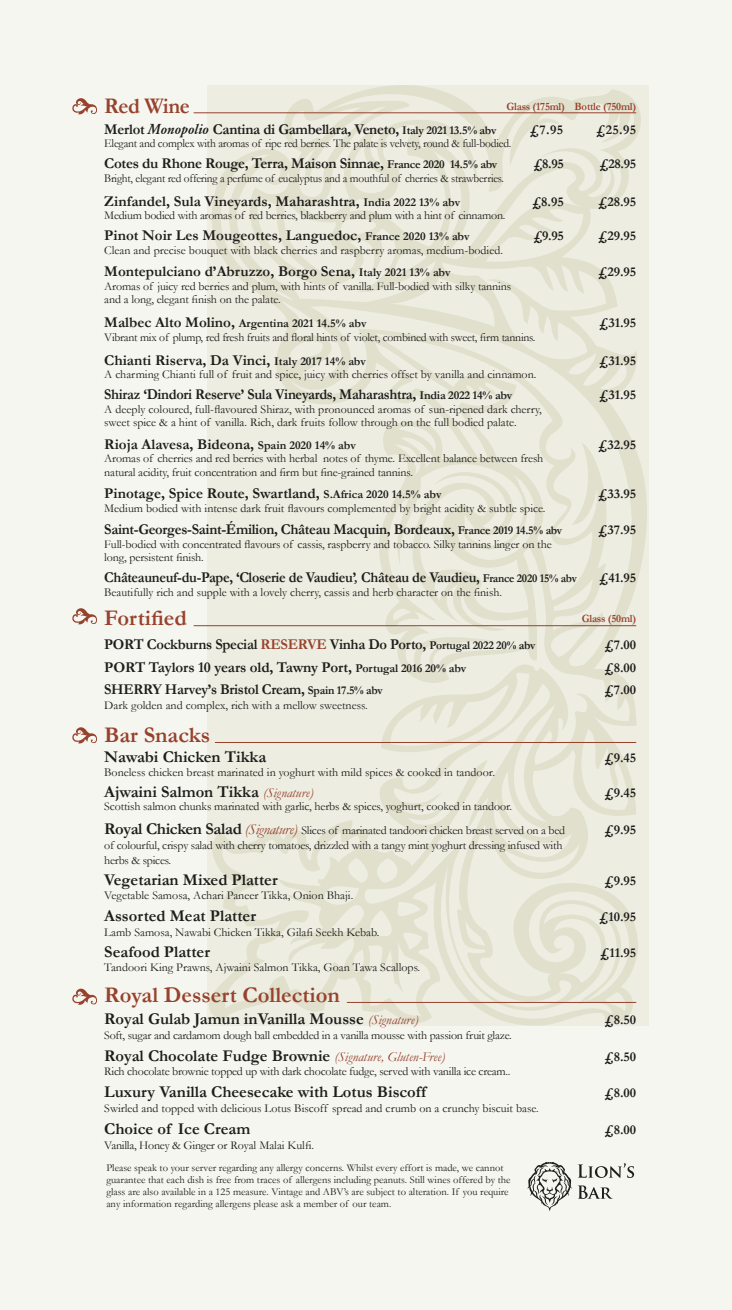
<style>
.page{position:relative;width:732px;height:1310px;background:#fff}
.page>*{position:absolute;margin:0;border:0;box-sizing:border-box;transform-origin:0 0}
.t1{font:700 22.5px "Garamond";color:#97422d}
.t2{font:700 22.5px "Garamond";color:#97422d;scale:.95 1}
.t3{font:700 16.5px "Garamond";color:#1d1d1b}
.t4{font:700 15px "Garamond";letter-spacing:-.02em;color:#1d1d1b}
.t5{font:700 15px "Garamond";color:#1d1d1b}
.t6{font:700 15px "Garamond";letter-spacing:-.02em;color:#1d1d1b;scale:.94 1}
.t7{font:700 15px "Garamond";letter-spacing:-.02em;color:#1d1d1b;scale:.95 1}
.t8{font:700 15px "Garamond";letter-spacing:-.02em;color:#1d1d1b;scale:.96 1}
.t9{font:700 13.5px "Garamond";color:#1d1d1b}
.t10{font:12px/13.5px "Garamond";letter-spacing:-.01em;color:#1d1d1b}
.t11{font:12px "Garamond";letter-spacing:-.01em;color:#1d1d1b;scale:.96 1}
.t12{font:12px "Garamond";letter-spacing:-.01em;color:#1d1d1b;scale:.95 1}
.t13{font:700 12px "Garamond";color:#1d1d1b}
.t14{font:700 11.25px "Garamond";letter-spacing:-.02em;color:#97422d;scale:.95 1}
.t15{font:10.5px/12px "Garamond";color:#1d1d1b}
.s1{font-weight:500;font-style:italic}
.s2{font-size:12px}
.s3{font-size:15px}
.s4{color:#97422d}
.s5{font-weight:400;font-style:italic;font-size:13.5px;color:#97422d}
.s6{font-weight:700;font-size:16.5px}
.s7{font-style:italic;font-size:15px;color:#97422d}
</style>
<div class="page">
<div style="left:0;top:0;width:731px;height:1310px;background:#f6f6f0"></div>
<svg style="left:207px;top:85px;width:441px;height:940px;fill:#edede1"></svg>
<svg style="left:527px;top:1162px;width:107px;height:49px"></svg>
<hr style="left:193px;top:113px;width:443px;height:1px;background:#97422d">
<hr style="left:193px;top:625px;width:443px;height:1px;background:#97422d">
<hr style="left:215px;top:742px;width:421px;height:1px;background:#97422d">
<hr style="left:347px;top:1002px;width:289px;height:1px;background:#97422d">
<svg style="left:72px;top:98px;width:25px;height:16px"></svg>
<svg style="left:72px;top:608px;width:25px;height:16px"></svg>
<svg style="left:72px;top:727px;width:25px;height:16px"></svg>
<svg style="left:72px;top:988px;width:25px;height:17px"></svg>
<h1 class="t2" style="left:104px;top:90px;width:92px">Red Wine</h1>
<p class="t14" style="left:506px;top:98px;width:138px">Glass (175ml) Bottle (750ml)</p>
<p class="t4" style="left:104px;top:119px;width:393px">Merlot <span class="s1">Monopolio</span> Cantina di Gambellara, Veneto, <span class="s2">Italy 2021 13.5% abv</span></p>
<p class="t9" style="left:530px;top:120px;width:35px">£7.95</p>
<p class="t9" style="left:596px;top:120px;width:42px">£25.95</p>
<p class="t11" style="left:104px;top:135px;width:425px">Elegant and complex with aromas of ripe red berries. The palate is velvety, round &amp; full-bodied.</p>
<p class="t4" style="left:104px;top:153px;width:394px">Cotes du Rhone Rouge, Terra, Maison Sinnae, <span class="s2">France 2020 14.5% abv</span></p>
<p class="t9" style="left:533px;top:155px;width:32px">£8.95</p>
<p class="t9" style="left:599px;top:155px;width:38px">£28.95</p>
<p class="t12" style="left:104px;top:170px;width:422px">Bright, elegant red offering a perfume of eucalyptus and a mouthful of cherries &amp; strawberries.</p>
<p class="t5" style="left:104px;top:191px;width:357px">Zinfandel, Sula Vineyards, Maharashtra, <span class="s2">India 2022 13% abv</span></p>
<p class="t9" style="left:532px;top:192px;width:33px">£8.95</p>
<p class="t9" style="left:598px;top:192px;width:39px">£28.95</p>
<p class="t10" style="left:104px;top:208px;width:402px">Medium bodied with aromas of red berries, blackberry and plum with a hint of cinnamon.</p>
<p class="t5" style="left:104px;top:225px;width:367px">Pinot Noir Les Mougeottes, Languedoc, <span class="s2">France 2020 13% abv</span></p>
<p class="t9" style="left:533px;top:227px;width:32px">£9.95</p>
<p class="t9" style="left:598px;top:227px;width:39px">£29.95</p>
<p class="t10" style="left:104px;top:243px;width:400px">Clean and precise bouquet with black cherries and raspberry aromas, medium-bodied.</p>
<p class="t5" style="left:104px;top:261px;width:348px">Montepulciano d’Abruzzo, Borgo Sena, <span class="s2">Italy 2021 13% abv</span></p>
<p class="t9" style="left:598px;top:263px;width:39px">£29.95</p>
<p class="t10" style="left:104px;top:279px;width:408px">Aromas of juicy red berries and plum, with hints of vanilla. Full-bodied with silky tannins and a long, elegant finish on the palate.</p>
<p class="t13" style="left:104px;top:315px;width:264px"><span class="s3">Malbec Alto Molino,</span> Argentina 2021 14.5% abv</p>
<p class="t9" style="left:599px;top:314px;width:38px">£31.95</p>
<p class="t10" style="left:104px;top:330px;width:432px">Vibrant mix of plump, red fresh fruits and floral hints of violet, combined with sweet, firm tannins.</p>
<p class="t5" style="left:104px;top:350px;width:263px">Chianti Riserva, Da Vinci, <span class="s2">Italy 2017 14% abv</span></p>
<p class="t9" style="left:599px;top:351px;width:38px">£31.95</p>
<p class="t10" style="left:104px;top:367px;width:433px">A charming Chianti full of fruit and spice, juicy with cherries offset by vanilla and cinnamon.</p>
<p class="t7" style="left:104px;top:384px;width:431px">Shiraz ‘Dindori Reserve’ Sula Vineyards, Maharashtra, <span class="s2">India 2022 14% abv</span></p>
<p class="t9" style="left:599px;top:386px;width:38px">£31.95</p>
<p class="t10" style="left:104px;top:402px;width:439px">A deeply coloured, full-flavoured Shiraz, with pronounced aromas of sun-ripened dark cherry, sweet spice &amp; a hint of vanilla. Rich, dark fruits follow through on the full bodied palate.</p>
<p class="t5" style="left:104px;top:434px;width:253px">Rioja Alavesa, Bideona, <span class="s2">Spain 2020 14% abv</span></p>
<p class="t9" style="left:598px;top:435px;width:39px">£32.95</p>
<p class="t10" style="left:104px;top:451px;width:440px">Aromas of cherries and red berries with herbal notes of thyme. Excellent balance between fresh natural acidity, fruit concentration and firm but fine-grained tannins.</p>
<p class="t5" style="left:104px;top:483px;width:338px">Pinotage, Spice Route, Swartland, <span class="s2">S.Africa 2020 14.5% abv</span></p>
<p class="t9" style="left:598px;top:485px;width:39px">£33.95</p>
<p class="t10" style="left:104px;top:501px;width:442px">Medium bodied with intense dark fruit flavours complemented by bright acidity &amp; subtle spice.</p>
<p class="t4" style="left:104px;top:519px;width:459px">Saint-Georges-Saint-Émilion, Château Macquin, Bordeaux, <span class="s2">France 2019 14.5% abv</span></p>
<p class="t9" style="left:598px;top:521px;width:39px">£37.95</p>
<p class="t10" style="left:104px;top:537px;width:449px">Full-bodied with concentrated flavours of cassis, raspberry and tobacco. Silky tannins linger on the long, persistent finish.</p>
<p class="t6" style="left:104px;top:567px;width:504px">Châteauneuf-du-Pape, ‘Closerie de Vaudieu’<span class="s1">,</span> Château de Vaudieu, <span class="s2">France 2020 15% abv</span></p>
<p class="t9" style="left:599px;top:569px;width:38px">£41.95</p>
<p class="t10" style="left:104px;top:585px;width:399px">Beautifully rich and supple with a lovely cherry, cassis and herb character on the finish.</p>
<h1 class="t1" style="left:104px;top:603px;width:84px">Fortified</h1>
<p class="t14" style="left:581px;top:611px;width:59px">Glass (50ml)</p>
<p class="t4" style="left:104px;top:634px;width:432px">PORT Cockburns Special <span class="s4">RESERVE</span> Vinha Do Porto, <span class="s2">Portugal 2022 20% abv</span></p>
<p class="t9" style="left:604px;top:636px;width:33px">£7.00</p>
<p class="t4" style="left:104px;top:657px;width:363px">PORT Taylors 10 years old, Tawny Port, <span class="s2">Portugal 2016 20% abv</span></p>
<p class="t9" style="left:604px;top:658px;width:33px">£8.00</p>
<p class="t8" style="left:104px;top:679px;width:291px">SHERRY Harvey’s Bristol Cream, <span class="s2">Spain 17.5% abv</span></p>
<p class="t9" style="left:604px;top:681px;width:33px">£7.00</p>
<p class="t10" style="left:104px;top:698px;width:265px">Dark golden and complex, rich with a mellow sweetness.</p>
<h1 class="t1" style="left:104px;top:720px;width:107px">Bar Snacks</h1>
<h2 class="t3" style="left:104px;top:745px;width:163px">Nawabi Chicken Tikka</h2>
<p class="t9" style="left:604px;top:748px;width:33px">£9.45</p>
<p class="t10" style="left:104px;top:765px;width:392px">Boneless chicken breast marinated in yoghurt with mild spices &amp; cooked in tandoor.</p>
<h2 class="t3" style="left:104px;top:780px;width:210px">Ajwaini Salmon Tikka <span class="s5">(Signature)</span></h2>
<p class="t9" style="left:604px;top:783px;width:33px">£9.45</p>
<p class="t10" style="left:104px;top:794px;width:462px;line-height:24px">Scottish salmon chunks marinated with garlic, herbs &amp; spices, yoghurt, cooked in tandoor.<br><span class="s6">Royal Chicken Salad</span> <span class="s7">(Signature)</span> Slices of marinated tandoori chicken breast served on a bed</p>
<p class="t9" style="left:604px;top:820px;width:33px">£9.95</p>
<p class="t10" style="left:104px;top:837px;width:459px;line-height:15px">of colourful, crispy salad with cherry tomatoes, drizzled with a tangy mint yoghurt dressing infused with herbs &amp; spices.</p>
<h2 class="t3" style="left:104px;top:868px;width:175px">Vegetarian Mixed Platter</h2>
<p class="t9" style="left:604px;top:871px;width:33px">£9.95</p>
<p class="t10" style="left:104px;top:888px;width:250px">Vegetable Samosa, Achari Paneer Tikka, Onion Bhaji.</p>
<h2 class="t3" style="left:104px;top:904px;width:153px">Assorted Meat Platter</h2>
<p class="t9" style="left:599px;top:907px;width:38px">£10.95</p>
<p class="t10" style="left:104px;top:925px;width:276px">Lamb Samosa, Nawabi Chicken Tikka, Gilafi Seekh Kebab.</p>
<h2 class="t3" style="left:104px;top:940px;width:107px">Seafood Platter</h2>
<p class="t9" style="left:600px;top:943px;width:38px">£11.95</p>
<p class="t10" style="left:104px;top:960px;width:317px">Tandoori King Prawns, Ajwaini Salmon Tikka, Goan Tawa Scallops.</p>
<h1 class="t1" style="left:104px;top:979px;width:237px">Royal Dessert Collection</h1>
<h2 class="t3" style="left:104px;top:1007px;width:315px">Royal Gulab Jamun inVanilla Mousse <span class="s5">(Signature)</span></h2>
<p class="t9" style="left:604px;top:1010px;width:33px">£8.50</p>
<p class="t10" style="left:104px;top:1028px;width:409px">Soft, sugar and cardamom dough ball embedded in a vanilla mousse with passion fruit glaze.</p>
<h2 class="t3" style="left:104px;top:1044px;width:342px">Royal Chocolate Fudge Brownie <span class="s5">(Signature, Gluten-Free)</span></h2>
<p class="t9" style="left:604px;top:1047px;width:33px">£8.50</p>
<p class="t10" style="left:104px;top:1064px;width:407px">Rich chocolate brownie topped up with dark chocolate fudge, served with vanilla ice cream..</p>
<h2 class="t3" style="left:104px;top:1080px;width:323px">Luxury Vanilla Cheesecake with Lotus Biscoff</h2>
<p class="t9" style="left:604px;top:1083px;width:33px">£8.00</p>
<p class="t10" style="left:104px;top:1101px;width:436px">Swirled and topped with delicious Lotus Biscoff spread and crumb on a crunchy biscuit base.</p>
<h2 class="t3" style="left:104px;top:1117px;width:148px">Choice of Ice Cream</h2>
<p class="t9" style="left:604px;top:1120px;width:33px">£8.00</p>
<p class="t10" style="left:104px;top:1138px;width:211px">Vanilla, Honey &amp; Ginger or Royal Malai Kulfi.</p>
<p class="t15" style="left:106px;top:1161px;width:405px">Please speak to your server regarding any allergy concerns. Whilst every effort is made, we cannot guarantee that each dish is free from traces of allergens including peanuts. Still wines offered by the glass are also available in a 125 measure. Vintage and ABV’s are subject to alteration. If you require any information regarding allergens please ask a member of our team.</p>
</div>
